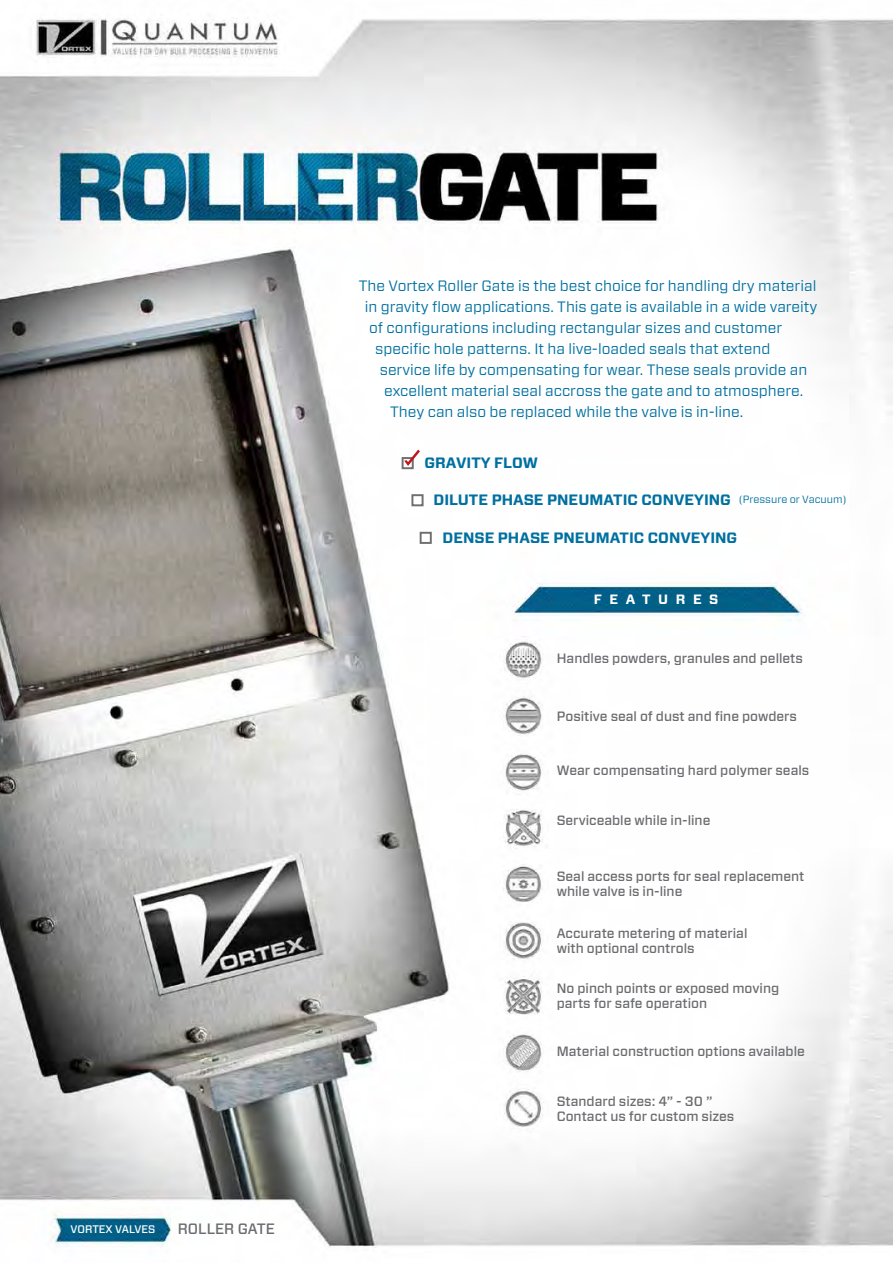
<style>
.page{position:relative;width:893px;height:1263px;background:#fff}
.page>*{position:absolute;margin:0;border:0;box-sizing:border-box;transform-origin:0 0}
.t1{font:15px "Forza";color:#0070a0}
.t2{font:700 15px "Forza";color:#0070a0}
.t3{font:500 15px "Forza";color:#6b6c6f}
.t4{font:500 13.5px/15px "Forza";color:#6b6c6f}
.t5{font:700 13.5px "Forza";letter-spacing:.56em;color:#fff}
.t6{font:500 10.95px "Forza";color:#fff}
.t7{font:10.5px "Forza";color:#0070a0}
</style>
<div class="page">
<img style="left:0;top:18px;width:893px;height:1230px">
<div style="left:411px;top:494px;width:13px;height:12px;border:2px solid #706f6f"></div>
<div style="left:402px;top:457px;width:12px;height:12px;border:2px solid #706f6f"></div>
<div style="left:420px;top:532px;width:12px;height:12px;border:2px solid #706f6f"></div>
<svg style="left:404px;top:450px;width:16px;height:16px"></svg>
<p class="t6" style="left:71px;top:1222px;width:86px">VORTEX VALVES</p>
<p class="t3" style="left:178px;top:1219px;width:99px">ROLLER GATE</p>
<p class="t1" style="left:359px;top:275px;width:459px">The Vortex Roller Gate is the best choice for handling dry material</p>
<p class="t1" style="left:365px;top:296px;width:454px">in gravity flow applications. This gate is available in a wide vareity</p>
<p class="t1" style="left:369px;top:317px;width:414px">of configurations including rectangular sizes and customer</p>
<p class="t1" style="left:375px;top:338px;width:397px">specific hole patterns. It ha live-loaded seals that extend</p>
<p class="t1" style="left:380px;top:359px;width:429px">service life by compensating for wear. These seals provide an</p>
<p class="t1" style="left:384px;top:380px;width:420px">excellent material seal accross the gate and to atmosphere.</p>
<p class="t1" style="left:390px;top:401px;width:355px">They can also be replaced while the valve is in-line.</p>
<p class="t2" style="left:424px;top:453px;width:115px">GRAVITY FLOW</p>
<p class="t2" style="left:434px;top:490px;width:299px">DILUTE PHASE PNEUMATIC CONVEYING</p>
<p class="t2" style="left:442px;top:527px;width:296px">DENSE PHASE PNEUMATIC CONVEYING</p>
<p class="t7" style="left:739px;top:493px;width:110px">(Pressure or Vacuum)</p>
<p class="t5" style="left:594px;top:590px;width:126px">FEATURES</p>
<p class="t4" style="left:557px;top:651px;width:248px">Handles powders, granules and pellets</p>
<p class="t4" style="left:557px;top:708px;width:242px">Positive seal of dust and fine powders</p>
<p class="t4" style="left:557px;top:763px;width:254px">Wear compensating hard polymer seals</p>
<p class="t4" style="left:557px;top:813px;width:155px">Serviceable while in-line</p>
<p class="t4" style="left:557px;top:869px;width:249px">Seal access ports for seal replacement while valve is in-line</p>
<p class="t4" style="left:557px;top:926px;width:192px">Accurate metering of material with optional controls</p>
<p class="t4" style="left:557px;top:981px;width:224px">No pinch points or exposed moving parts for safe operation</p>
<p class="t4" style="left:557px;top:1044px;width:250px">Material construction options available</p>
<p class="t4" style="left:557px;top:1093px;width:179px">Standard sizes: 4” - 30 ”<br>Contact us for custom sizes</p>
</div>
